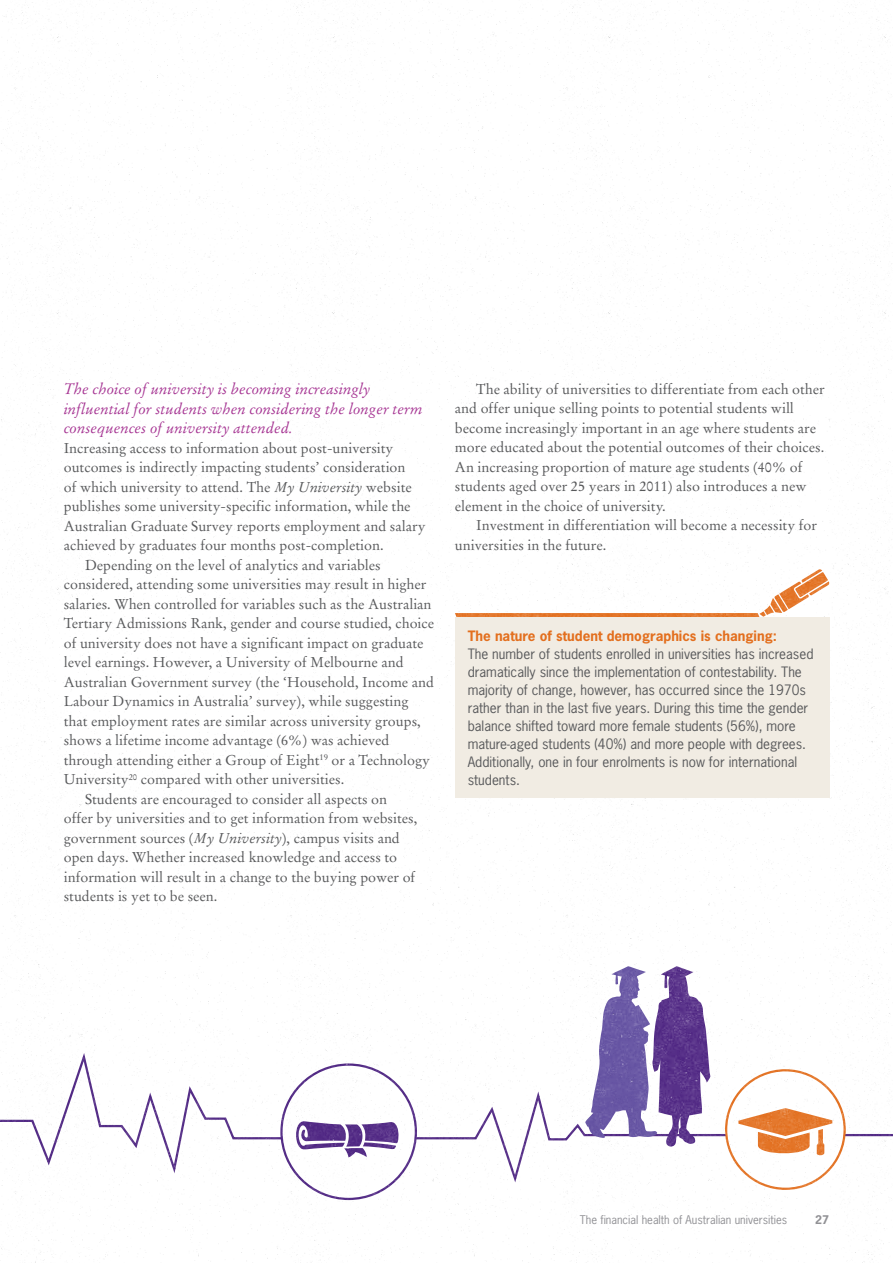
<style>
.page{position:relative;width:893px;height:1263px;background:#fff}
.page>*{position:absolute;margin:0;border:0;box-sizing:border-box;transform-origin:0 0}
.t1{font:italic 15px/19.5px "Stempel Garamond LT Std";color:#a63593}
.t2{font:14.25px/19.5px "Stempel Garamond LT Std";color:#58595b}
.t3{font:13.5px/18px "News Gothic Std";color:#58595b}
.t4{font:700 13.5px "News Gothic Std";color:#e36f1e}
.t5{font:11.25px "News Gothic Std";color:#919195}
.t6{font:700 11.25px "News Gothic Std";color:#919195}
.s1{font-style:italic}
</style>
<div class="page">
<img style="left:0;top:1px;width:893px;height:1262px">
<div style="left:455px;top:618px;width:374px;height:180px;background:#f1ece3"></div>
<p class="t1" style="left:64px;top:379px;width:360px">The choice of university is becoming increasingly influential for students when considering the longer term consequences of university attended.</p>
<p class="t2" style="left:64px;top:438px;width:331px">Increasing access to information about post-university</p>
<p class="t2" style="left:64px;top:458px;width:343px">outcomes is indirectly impacting students’ consideration</p>
<p class="t2" style="left:64px;top:477px;width:349px">of which university to attend. The <span class="s1">My University</span> website</p>
<p class="t2" style="left:64px;top:497px;width:348px">publishes some university-specific information, while the</p>
<p class="t2" style="left:64px;top:516px;width:363px">Australian Graduate Survey reports employment and salary</p>
<p class="t2" style="left:64px;top:536px;width:321px">achieved by graduates four months post-completion.</p>
<p class="t2" style="left:85px;top:555px;width:297px">Depending on the level of analytics and variables</p>
<p class="t2" style="left:64px;top:575px;width:364px">considered, attending some universities may result in higher</p>
<p class="t2" style="left:64px;top:594px;width:369px">salaries. When controlled for variables such as the Australian</p>
<p class="t2" style="left:64px;top:614px;width:372px">Tertiary Admissions Rank, gender and course studied, choice</p>
<p class="t2" style="left:64px;top:633px;width:361px">of university does not have a significant impact on graduate</p>
<p class="t2" style="left:64px;top:653px;width:341px">level earnings. However, a University of Melbourne and</p>
<p class="t2" style="left:64px;top:672px;width:372px">Australian Government survey (the ‘Household, Income and</p>
<p class="t2" style="left:64px;top:692px;width:346px">Labour Dynamics in Australia’ survey), while suggesting</p>
<p class="t2" style="left:64px;top:711px;width:359px">that employment rates are similar across university groups,</p>
<p class="t2" style="left:64px;top:731px;width:327px">shows a lifetime income advantage (6%) was achieved</p>
<p class="t2" style="left:64px;top:750px;width:368px">through attending either a Group of Eight<sup>19</sup> or a Technology</p>
<p class="t2" style="left:64px;top:770px;width:282px">University<sup>20</sup> compared with other universities.</p>
<p class="t2" style="left:85px;top:789px;width:304px">Students are encouraged to consider all aspects on</p>
<p class="t2" style="left:64px;top:809px;width:355px">offer by universities and to get information from websites,</p>
<p class="t2" style="left:64px;top:828px;width:338px">government sources (<span class="s1">My University</span>), campus visits and</p>
<p class="t2" style="left:64px;top:848px;width:335px">open days. Whether increased knowledge and access to</p>
<p class="t2" style="left:64px;top:867px;width:353px">information will result in a change to the buying power of</p>
<p class="t2" style="left:64px;top:887px;width:155px">students is yet to be seen.</p>
<p class="t2" style="left:455px;top:379px;width:371px;text-indent:21px">The ability of universities to differentiate from each other and offer unique selling points to potential students will become increasingly important in an age where students are more educated about the potential outcomes of their choices.<br>An increasing proportion of mature age students (40% of students aged over 25 years in 2011) also introduces a new element in the choice of university.</p>
<p class="t2" style="left:455px;top:516px;width:364px;text-indent:21px">Investment in differentiation will become a necessity for universities in the future.</p>
<p class="t4" style="left:468px;top:627px;width:311px">The nature of student demographics is changing:</p>
<p class="t3" style="left:468px;top:645px;width:347px">The number of students enrolled in universities has increased dramatically since the implementation of contestability. The majority of change, however, has occurred since the 1970s rather than in the last five years. During this time the gender balance shifted toward more female students (56%), more mature-aged students (40%) and more people with degrees.<br>Additionally, one in four enrolments is now for international students.</p>
<p class="t5" style="left:580px;top:1213px;width:209px">The financial health of Australian universities</p>
<p class="t6" style="left:815px;top:1213px;width:15px">27</p>
</div>
